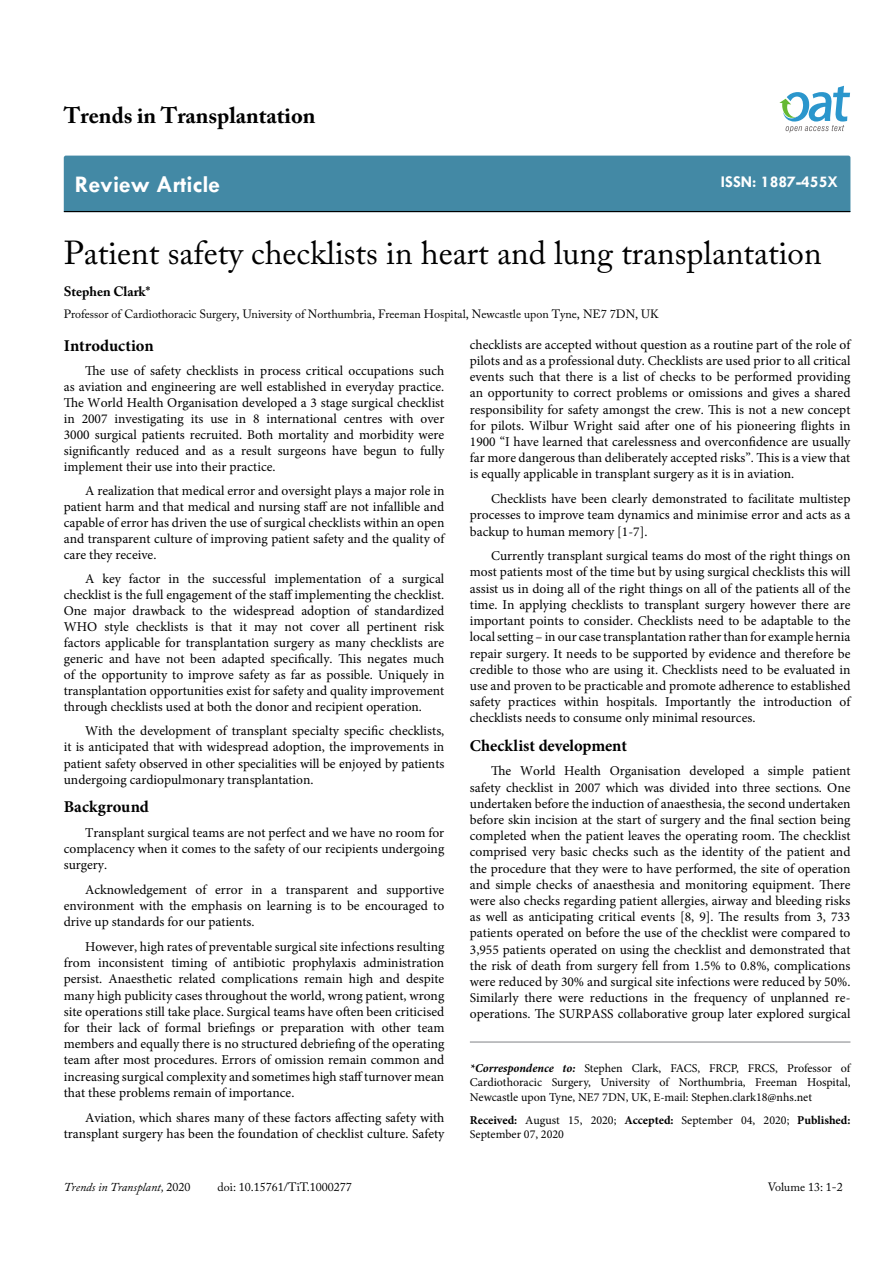
<style>
.page{position:relative;width:893px;height:1263px;background:#fff}
.page>*{position:absolute;margin:0;border:0;box-sizing:border-box;transform-origin:0 0}
.t1{font:33px "Adobe Caslon Pro";color:#000}
.t2{font:700 24px "Tw Cen";color:#fff}
.t3{font:700 22.5px "Adobe Caslon Pro";color:#000}
.t4{font:700 16.5px "Minion Pro";color:#000}
.t5{font:700 16.5px "Tw Cen";color:#fff}
.t6{font:13.5px/16.2px "Minion Pro";color:#000;text-align:justify}
.t7{font:700 13.5px "Adobe Caslon Pro";color:#000}
.t8{font:12px/14.4px "Minion Pro";color:#000;text-align:justify}
.t9{font:12px "Adobe Caslon Pro";color:#000}
.t10{font:italic 12px "Adobe Caslon Pro";color:#000}
.s1{font-weight:700;font-style:italic}
.s2{font-weight:700}
.s3{font-style:normal}
</style>
<div class="page">
<div style="left:64px;top:156px;width:786px;height:55px;background:#4389a5"></div>
<hr style="left:64px;top:211px;width:786px;height:1px;background:#000">
<svg style="left:779px;top:86px;width:71px;height:47px"></svg>
<hr style="left:470px;top:1042px;width:380px;height:1px;background:#808285">
<h3 class="t3" style="left:64px;top:102px;width:253px">Trends in Transplantation</h3>
<h2 class="t2" style="left:75px;top:170px;width:147px">Review Article</h2>
<p class="t5" style="left:721px;top:172px;width:119px">ISSN: 1887-455X</p>
<h1 class="t1" style="left:64px;top:233px;width:759px">Patient safety checklists in heart and lung transplantation</h1>
<p class="t7" style="left:64px;top:283px;width:88px">Stephen Clark*</p>
<p class="t9" style="left:64px;top:307px;width:596px">Professor of Cardiothoracic Surgery, University of Northumbria, Freeman Hospital, Newcastle upon Tyne, NE7 7DN, UK</p>
<p class="t4" style="left:64px;top:334px;width:91px">Introduction</p>
<p class="t6" style="left:64px;top:363px;width:382px;text-indent:21px">The use of safety checklists in process critical occupations such as aviation and engineering are well established in everyday practice.<br>The World Health Organisation developed a 3 stage surgical checklist in 2007 investigating its use in 8 international centres with over 3000 surgical patients recruited. Both mortality and morbidity were significantly reduced and as a result surgeons have begun to fully implement their use into their practice.</p>
<p class="t6" style="left:64px;top:483px;width:382px;text-indent:21px">A realization that medical error and oversight plays a major role in patient harm and that medical and nursing staff are not infallible and capable of error has driven the use of surgical checklists within an open and transparent culture of improving patient safety and the quality of care they receive.</p>
<p class="t6" style="left:64px;top:571px;width:382px;text-indent:21px">A key factor in the successful implementation of a surgical checklist is the full engagement of the staff implementing the checklist.<br>One major drawback to the widespread adoption of standardized WHO style checklists is that it may not cover all pertinent risk factors applicable for transplantation surgery as many checklists are generic and have not been adapted specifically. This negates much of the opportunity to improve safety as far as possible. Uniquely in transplantation opportunities exist for safety and quality improvement through checklists used at both the donor and recipient operation.</p>
<p class="t6" style="left:64px;top:723px;width:382px;text-indent:21px">With the development of transplant specialty specific checklists, it is anticipated that with widespread adoption, the improvements in patient safety observed in other specialities will be enjoyed by patients undergoing cardiopulmonary transplantation.</p>
<p class="t4" style="left:64px;top:795px;width:87px">Background</p>
<p class="t6" style="left:64px;top:824px;width:382px;text-indent:21px">Transplant surgical teams are not perfect and we have no room for complacency when it comes to the safety of our recipients undergoing surgery.</p>
<p class="t6" style="left:64px;top:881px;width:382px;text-indent:21px">Acknowledgement of error in a transparent and supportive environment with the emphasis on learning is to be encouraged to drive up standards for our patients.</p>
<p class="t6" style="left:64px;top:939px;width:382px;text-indent:21px">However, high rates of preventable surgical site infections resulting from inconsistent timing of antibiotic prophylaxis administration persist. Anaesthetic related complications remain high and despite many high publicity cases throughout the world, wrong patient, wrong site operations still take place. Surgical teams have often been criticised for their lack of formal briefings or preparation with other team members and equally there is no structured debriefing of the operating team after most procedures. Errors of omission remain common and increasing surgical complexity and sometimes high staff turnover mean that these problems remain of importance.</p>
<p class="t6" style="left:64px;top:1109px;width:382px;text-align:right">Aviation, which shares many of these factors affecting safety with transplant surgery has been the foundation of checklist culture. Safety</p>
<p class="t6" style="left:470px;top:336px;width:382px">checklists are accepted without question as a routine part of the role of pilots and as a professional duty. Checklists are used prior to all critical events such that there is a list of checks to be performed providing an opportunity to correct problems or omissions and gives a shared responsibility for safety amongst the crew. This is not a new concept for pilots. Wilbur Wright said after one of his pioneering flights in 1900 “I have learned that carelessness and overconfidence are usually far more dangerous than deliberately accepted risks”. This is a view that is equally applicable in transplant surgery as it is in aviation.</p>
<p class="t6" style="left:470px;top:491px;width:382px;text-indent:21px">Checklists have been clearly demonstrated to facilitate multistep processes to improve team dynamics and minimise error and acts as a backup to human memory [1-7].</p>
<p class="t6" style="left:470px;top:548px;width:382px;text-indent:21px">Currently transplant surgical teams do most of the right things on most patients most of the time but by using surgical checklists this will assist us in doing all of the right things on all of the patients all of the time. In applying checklists to transplant surgery however there are important points to consider. Checklists need to be adaptable to the local setting – in our case transplantation rather than for example hernia repair surgery. It needs to be supported by evidence and therefore be credible to those who are using it. Checklists need to be evaluated in use and proven to be practicable and promote adherence to established safety practices within hospitals. Importantly the introduction of checklists needs to consume only minimal resources.</p>
<p class="t4" style="left:470px;top:734px;width:159px">Checklist development</p>
<p class="t6" style="left:470px;top:763px;width:382px;text-indent:21px">The World Health Organisation developed a simple patient safety checklist in 2007 which was divided into three sections. One undertaken before the induction of anaesthesia, the second undertaken before skin incision at the start of surgery and the final section being completed when the patient leaves the operating room. The checklist comprised very basic checks such as the identity of the patient and the procedure that they were to have performed, the site of operation and simple checks of anaesthesia and monitoring equipment. There were also checks regarding patient allergies, airway and bleeding risks as well as anticipating critical events [8, 9]. The results from 3, 733 patients operated on before the use of the checklist were compared to 3,955 patients operated on using the checklist and demonstrated that the risk of death from surgery fell from 1.5% to 0.8%, complications were reduced by 30% and surgical site infections were reduced by 50%.<br>Similarly there were reductions in the frequency of unplanned re&shy;operations. The SURPASS collaborative group later explored surgical</p>
<p class="t8" style="left:470px;top:1061px;width:382px"><span class="s1">*Correspondence to:</span> Stephen Clark, FACS, FRCP, FRCS, Professor of Cardiothoracic Surgery, University of Northumbria, Freeman Hospital, Newcastle upon Tyne, NE7 7DN, UK, E-mail: Stephen.clark18@nhs.net</p>
<p class="t8" style="left:470px;top:1113px;width:382px"><span class="s2">Received:</span> August 15, 2020; <span class="s2">Accepted:</span> September 04, 2020; <span class="s2">Published:<br></span>September 07, 2020</p>
<p class="t10" style="left:64px;top:1180px;width:128px">Trends in Transplant, <span class="s3">2020</span></p>
<p class="t9" style="left:218px;top:1180px;width:136px">doi: 10.15761/TiT.1000277</p>
<p class="t9" style="left:768px;top:1180px;width:77px">Volume 13: 1-2</p>
</div>
